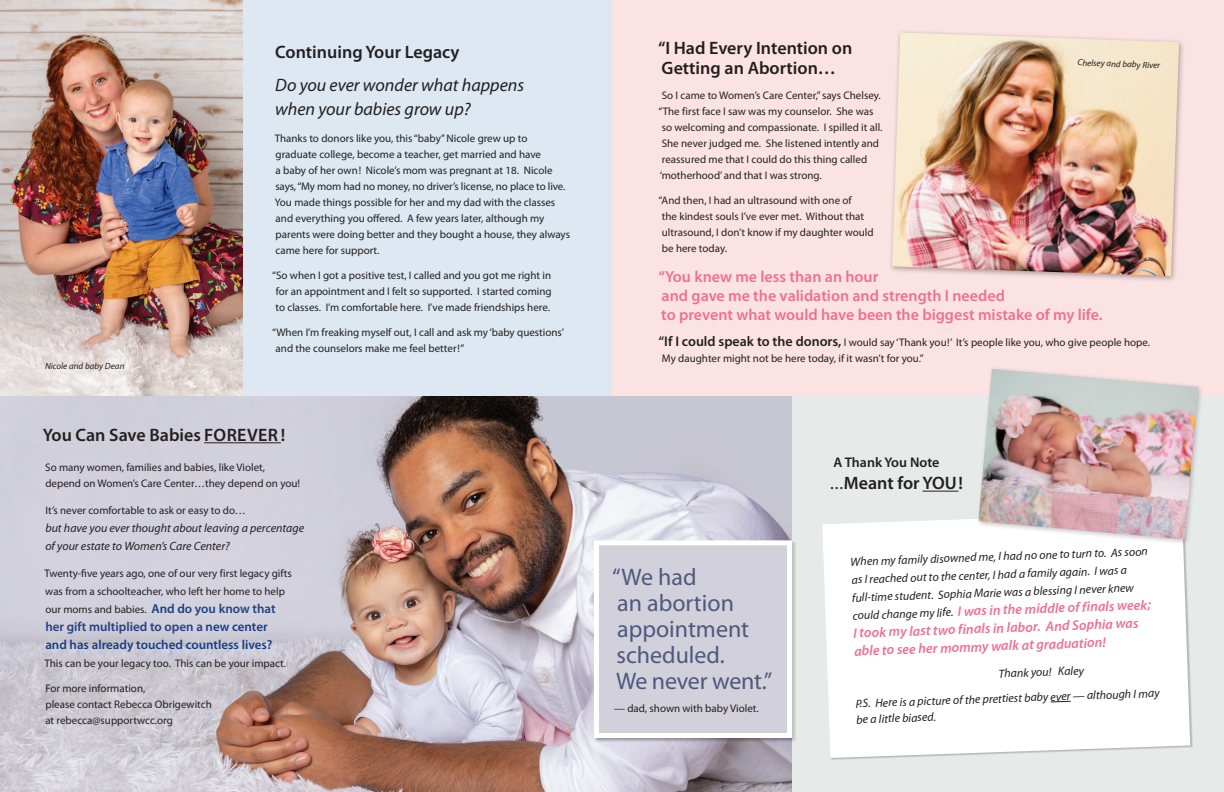
<style>
.page{position:relative;width:1224px;height:792px;background:#fff}
.page>*{position:absolute;margin:0;border:0;box-sizing:border-box;transform-origin:0 0}
.t1{font:24px/26px "Myriad Pro";color:#4e597d}
.t2{font:600 18px/20px "Myriad Pro";color:#231f20}
.t3{font:italic 18px/24px "Myriad Pro";color:#231f20}
.t4{font:600 16px/19px "Myriad Pro";color:#f16f90}
.t5{font:italic 600 14px/18px "Myriad Pro";color:#f16f90}
.t6{font:600 14px "Myriad Pro";color:#231f20}
.t7{font:600 13px/18px "Myriad Pro";color:#153d85}
.t8{font:italic 12px/18px "Myriad Pro";color:#231f20}
.t9{font:11px/16px "Myriad Pro";color:#231f20}
.t10{font:italic 9px "Myriad Pro";color:#231f20}
.s1{font-weight:600;font-size:13px;color:#153d85}
.s2{font-weight:600;font-size:13px;color:#214083}
.s3{color:#214083}
.s4{font-weight:600;font-size:14px}
.s5{font-size:14px}
.s6{font-weight:400;font-size:12px;color:#231f20}
</style>
<div class="page">
<img style="left:0;top:396px;width:792px;height:396px">
<div style="left:0;top:0;width:612px;height:396px;background:#dee8f2"></div>
<div style="left:612px;top:0;width:612px;height:396px;background:#fce3e3"></div>
<img style="left:0;top:0;width:243px;height:396px">
<hr style="left:204px;top:442px;width:77px;height:1px;background:#231f20">
<div style="left:594px;top:540px;width:203px;height:203px;background:#231f20;opacity:.35"></div>
<div style="left:596px;top:543px;width:194px;height:193px;background:#d2d0db"></div>
<div style="left:594px;top:540px;width:198px;height:198px;border:5px solid #fff"></div>
<div style="left:889px;top:29px;width:297px;height:254px;background:#231f20;opacity:.35"></div>
<img style="left:892px;top:33px;width:287px;height:243px">
<div style="left:792px;top:396px;width:432px;height:396px;background:#e6eae9"></div>
<hr style="left:923px;top:491px;width:36px;height:1px;background:#231f20">
<div style="left:822px;top:519px;width:368px;height:239px;background:#fff"></div>
<svg style="left:1050px;top:701px;width:21px;height:2px"></svg>
<div style="left:975px;top:366px;width:229px;height:179px;background:#231f20;opacity:.25"></div>
<img style="left:978px;top:369px;width:220px;height:170px">
<p class="t10" style="left:45px;top:360px;width:81px">Nicole and baby Dean</p>
<p class="t2" style="left:275px;top:42px;width:186px">Continuing Your Legacy</p>
<p class="t3" style="left:275px;top:73px;width:251px">Do you ever wonder what happens when your babies grow up?</p>
<p class="t9" style="left:275px;top:130px;width:297px">Thanks to donors like you, this “baby” Nicole grew up to graduate college, become a teacher, get married and have<br>a baby of her own! Nicole’s mom was pregnant at 18. Nicole says, “My mom had no money, no driver’s license, no place to live.<br>You made things possible for her and my dad with the classes and everything you offered. A few years later, although my parents were doing better and they bought a house, they always came here for support.</p>
<p class="t9" style="left:272px;top:267px;width:281px;text-align:center">“So when I got a positive test, I called and you got me right in for an appointment and I felt so supported. I started coming to classes. I’m comfortable here. I’ve made friendships here.</p>
<p class="t9" style="left:276px;top:324px;width:290px;text-indent:-3px">“When I’m freaking myself out, I call and ask my ‘baby questions’ and the counselors make me feel better!”</p>
<p class="t2" style="left:43px;top:425px;width:244px">You Can Save Babies FOREVER !</p>
<p class="t9" style="left:45px;top:459px;width:256px">So many women, families and babies, like Violet, depend on Women’s Care Center…they depend on you!</p>
<p class="t9" style="left:45px;top:502px;width:202px">It’s never comfortable to ask or easy to do…</p>
<p class="t8" style="left:45px;top:518px;width:260px">but have you ever thought about leaving a percentage of your estate to Women’s Care Center?</p>
<p class="t9" style="left:44px;top:564px;width:249px;line-height:18px">Twenty-five years ago, one of our very first legacy gifts was from a schoolteacher, who left her home to help</p>
<p class="t9" style="left:45px;top:601px;width:232px">our moms and babies. <span class="s1">And d</span><span class="s2">o you know that</span></p>
<p class="t7" style="left:45px;top:617px;width:229px"><span class="s3">her gift multiplied to open a</span> new center and has already touched countless lives?</p>
<p class="t9" style="left:44px;top:655px;width:243px">This can be your legacy too. This can be your impact.</p>
<p class="t9" style="left:45px;top:680px;width:168px">For more information,<br>please contact Rebecca Obrigewitch</p>
<p class="t9" style="left:45px;top:712px;width:129px">at rebecca@supportwcc.org</p>
<p class="t2" style="left:658px;top:37px;width:196px">“I Had Every Intention on<br>Getting an Abortion…</p>
<p class="t9" style="left:662px;top:87px;width:221px">So I came to Women’s Care Center,” says Chelsey.</p>
<p class="t9" style="left:659px;top:103px;width:216px">“The first face I saw was my counselor. She was</p>
<p class="t9" style="left:662px;top:119px;width:222px">so welcoming and compassionate. I spilled it all.</p>
<p class="t9" style="left:662px;top:135px;width:219px">She never judged me. She listened intently and</p>
<p class="t9" style="left:662px;top:151px;width:207px">reassured me that I could do this thing called</p>
<p class="t9" style="left:660px;top:167px;width:164px">‘motherhood’ and that I was strong.</p>
<p class="t9" style="left:662px;top:192px;width:213px;text-indent:-3px">“And then, I had an ultrasound with one of<br>the kindest souls I’ve ever met. Without that ultrasound, I don’t know if my daughter would be here today.</p>
<p class="t4" style="left:658px;top:266px;width:446px">“You knew me less than an hour<br>and gave me the validation and strength I needed<br>to prevent what would have been the biggest mistake of my life.</p>
<p class="t9" style="left:662px;top:335px;width:490px;text-indent:-3px"><span class="s4">“If I could speak to the donors,</span> I would say ‘Thank you!’ It’s people like you, who give people hope.<br>My daughter might not be here today, if it wasn’t for you.”</p>
<p class="t10" style="left:1078px;top:57px;width:84px;rotate:2deg">Chelsey and baby River</p>
<p class="t1" style="left:612px;top:563px;width:161px">“We had<br>an abortion appointment scheduled.<br>We never went.”</p>
<p class="t9" style="left:614px;top:700px;width:146px">— dad, shown with baby Violet.</p>
<p class="t6" style="left:834px;top:454px;width:107px">A Thank You Note</p>
<p class="t2" style="left:830px;top:473px;width:135px"><span class="s5">…</span>Meant for YOU!</p>
<p class="t8" style="left:850px;top:552px;width:299px;rotate:-2deg">When my family disowned me, I had no one to turn to. As soon as I reached out to the center, I had a family again. I was a full-time student. Sophia Marie was a blessing I never knew</p>
<p class="t5" style="left:852px;top:606px;width:300px;rotate:-2deg"><span class="s6">could change my life.</span> I was in the middle of finals week;<br>I took my last two finals in labor. And Sophia was able to see her mommy walk at graduation!</p>
<p class="t8" style="left:998px;top:664px;width:87px;rotate:-2deg">Thank you! Kaley</p>
<p class="t8" style="left:855px;top:695px;width:306px;line-height:16px;rotate:-2deg">P.S. Here is a picture of the prettiest baby ever — although I may be a little biased.</p>
</div>
